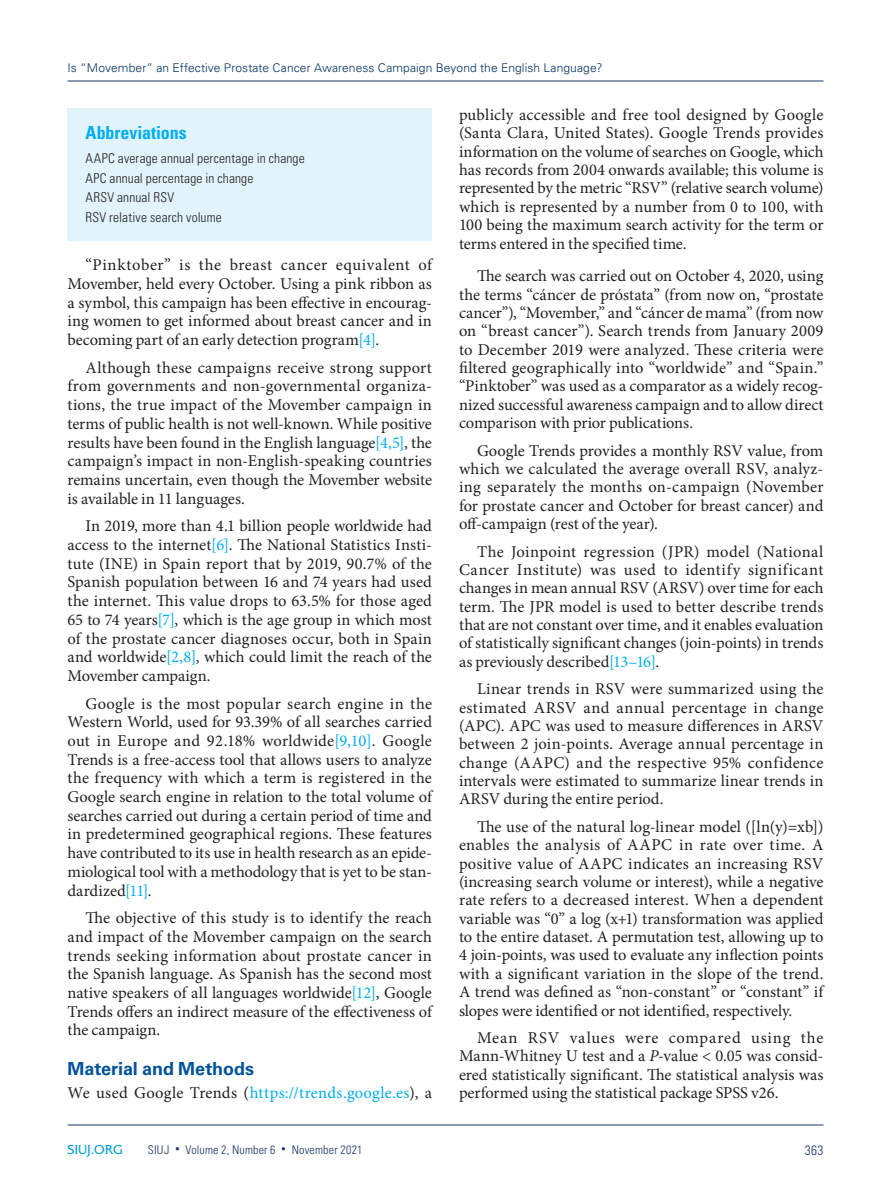
<style>
.page{position:relative;width:891px;height:1188px;background:#fff}
.page>*{position:absolute;margin:0;border:0;box-sizing:border-box;transform-origin:0 0}
.TITLE_-_Regular{font:700 18px "Univers LT Std";letter-spacing:-.005em;color:#01529a}
.Title_-_Keyword_Tabl{font:700 condensed 18px "Univers LT Std";letter-spacing:-.005em;color:#00aeef}
.Body_Type_-_2nd_para{font:16.5px/18.5px "Minion Pro";letter-spacing:-.005em;color:#231f20;text-align:justify}
.Body_Type_-_Abstract{font:16.5px/18.5px "Minion Pro";letter-spacing:-.005em;color:#231f20;text-align:justify}
.Body_Type_-_Abstract-2{font:16.5px "Minion Pro";letter-spacing:.015em;color:#00aeef}
.Body_Type_-_Abreviat{font:300 condensed 13.5px "Univers LT Std";letter-spacing:.01em;color:#231f20}
.t1{font:500 13.5px "Alexon RR";letter-spacing:.015em;color:#009fda}
.t2{font:300 condensed 13.5px "Univers LT Std";color:#1a3361}
.t3{font:300 12px "Univers LT Std";letter-spacing:.01em;color:#003162}
.t4{font:300 condensed 12px "Univers LT Std";letter-spacing:.015em;color:#1a3361}
.s1{color:#00aeef}
.s2{color:#231f20}
.s3{font-style:italic}
.s4{font-size:9px}
</style>
<div class="page">
<div style="left:68px;top:108px;width:364px;height:132px;background:#e1f4fc"></div>
<hr style="left:68px;top:1125px;width:756px;height:1px;background:#1a3361">
<hr style="left:68px;top:81px;width:756px;height:1px;background:#1a3361">
<p class="t3" style="left:68px;top:61px;width:536px">Is “Movember” an Effective Prostate Cancer Awareness Campaign Beyond the English Language?</p>
<p class="Title_-_Keyword_Tabl" style="left:86px;top:122px;width:103px">Abbreviations</p>
<p class="Body_Type_-_Abreviat" style="left:86px;top:150px;width:221px">AAPC average annual percentage in change</p>
<p class="Body_Type_-_Abreviat" style="left:86px;top:170px;width:169px">APC annual percentage in change</p>
<p class="Body_Type_-_Abreviat" style="left:86px;top:189px;width:90px">ARSV annual RSV</p>
<p class="Body_Type_-_Abreviat" style="left:86px;top:209px;width:138px">RSV relative search volume</p>
<p class="Body_Type_-_2nd_para" style="left:68px;top:256px;width:366px;text-indent:18px">“Pinktober” is the breast cancer equivalent of Movember, held every October. Using a pink ribbon as a symbol, this campaign has been effective in encourag&shy;ing women to get informed about breast cancer and in becoming part of an early detection program<span class="s1">[4]</span>.</p>
<p class="Body_Type_-_2nd_para" style="left:68px;top:358px;width:366px;text-indent:18px">Although these campaigns receive strong support from governments and non-governmental organiza&shy;tions, the true impact of the Movember campaign in terms of public health is not well-known. While positive results have been found in the English language<span class="s1">[4,5]</span>, the campaign’s impact in non-English-speaking countries remains uncertain, even though the Movember website is available in 11 languages.</p>
<p class="Body_Type_-_2nd_para" style="left:68px;top:517px;width:366px;text-indent:18px">In 2019, more than 4.1 billion people worldwide had access to the internet<span class="s1">[6]</span>. The National Statistics Insti&shy;tute (INE) in Spain report that by 2019, 90.7% of the Spanish population between 16 and 74 years had used the internet. This value drops to 63.5% for those aged 65 to 74 years<span class="s1">[7]</span>, which is the age group in which most of the prostate cancer diagnoses occur, both in Spain and worldwide<span class="s1">[2,8]</span>, which could limit the reach of the Movember campaign.</p>
<p class="Body_Type_-_2nd_para" style="left:68px;top:694px;width:366px;text-indent:18px">Google is the most popular search engine in the Western World, used for 93.39% of all searches carried out in Europe and 92.18% worldwide<span class="s1">[9,10]</span>. Google Trends is a free-access tool that allows users to analyze the frequency with which a term is registered in the Google search engine in relation to the total volume of searches carried out during a certain period of time and in predetermined geographical regions. These features have contributed to its use in health research as an epide&shy;miological tool with a methodology that is yet to be stan&shy;dardized<span class="s1">[11]</span>.</p>
<p class="Body_Type_-_2nd_para" style="left:68px;top:909px;width:366px;text-indent:18px">The objective of this study is to identify the reach and impact of the Movember campaign on the search trends seeking information about prostate cancer in the Spanish language. As Spanish has the second most native speakers of all languages worldwide<span class="s1">[12]</span>, Google Trends offers an indirect measure of the effectiveness of the campaign.</p>
<p class="TITLE_-_Regular" style="left:68px;top:1058px;width:188px">Material and Methods</p>
<p class="Body_Type_-_Abstract-2" style="left:68px;top:1082px;width:366px"><span class="s2">We used Google Trends (</span>https://trends.google.es<span class="s2">), a</span></p>
<p class="Body_Type_-_Abstract" style="left:459px;top:106px;width:366px">publicly accessible and free tool designed by Google (Santa Clara, United States). Google Trends provides information on the volume of searches on Google, which has records from 2004 onwards available; this volume is represented by the metric “RSV” (relative search volume) which is represented by a number from 0 to 100, with 100 being the maximum search activity for the term or terms entered in the specified time.</p>
<p class="Body_Type_-_2nd_para" style="left:459px;top:267px;width:366px;text-indent:18px">The search was carried out on October 4, 2020, using the terms “cáncer de próstata” (from now on, “prostate cancer”), “Movember,” and “cáncer de mama” (from now on “breast cancer”). Search trends from January 2009 to December 2019 were analyzed. These criteria were filtered geographically into “worldwide” and “Spain.” “Pinktober” was used as a comparator as a widely recog&shy;nized successful awareness campaign and to allow direct comparison with prior publications.</p>
<p class="Body_Type_-_2nd_para" style="left:459px;top:441px;width:366px;text-indent:18px">Google Trends provides a monthly RSV value, from which we calculated the average overall RSV, analyz&shy;ing separately the months on-campaign (November for prostate cancer and October for breast cancer) and off-campaign (rest of the year).</p>
<p class="Body_Type_-_2nd_para" style="left:459px;top:542px;width:366px;text-indent:18px">The Joinpoint regression (JPR) model (National Cancer Institute) was used to identify significant changes in mean annual RSV (ARSV) over time for each term. The JPR model is used to better describe trends that are not constant over time, and it enables evaluation of statistically significant changes (join-points) in trends as previously described<span class="s1">[13–16]</span>.</p>
<p class="Body_Type_-_2nd_para" style="left:459px;top:680px;width:366px;text-indent:18px">Linear trends in RSV were summarized using the estimated ARSV and annual percentage in change (APC). APC was used to measure differences in ARSV between 2 join-points. Average annual percentage in change (AAPC) and the respective 95% confidence intervals were estimated to summarize linear trends in ARSV during the entire period.</p>
<p class="Body_Type_-_2nd_para" style="left:459px;top:817px;width:366px;text-indent:18px">The use of the natural log-linear model ([ln(y)=xb]) enables the analysis of AAPC in rate over time. A positive value of AAPC indicates an increasing RSV (increasing search volume or interest), while a negative rate refers to a decreased interest. When a dependent variable was “0” a log (x+1) transformation was applied to the entire dataset. A permutation test, allowing up to 4 join-points, was used to evaluate any inflection points with a significant variation in the slope of the trend.<br>A trend was defined as “non-constant” or “constant” if slopes were identified or not identified, respectively.</p>
<p class="Body_Type_-_2nd_para" style="left:459px;top:1028px;width:366px;text-indent:18px">Mean RSV values were compared using the Mann-Whitney U test and a <span class="s3">P</span>-value &lt; 0.05 was consid&shy;ered statistically significant. The statistical analysis was performed using the statistical package SPSS v26.</p>
<p class="t1" style="left:68px;top:1142px;width:57px">SIUJ.ORG</p>
<p class="t4" style="left:148px;top:1142px;width:216px">SIUJ <span class="s4">•</span> Volume 2, Number 6 <span class="s4">•</span> November 2021</p>
<p class="t2" style="left:805px;top:1142px;width:20px">363</p>
</div>
